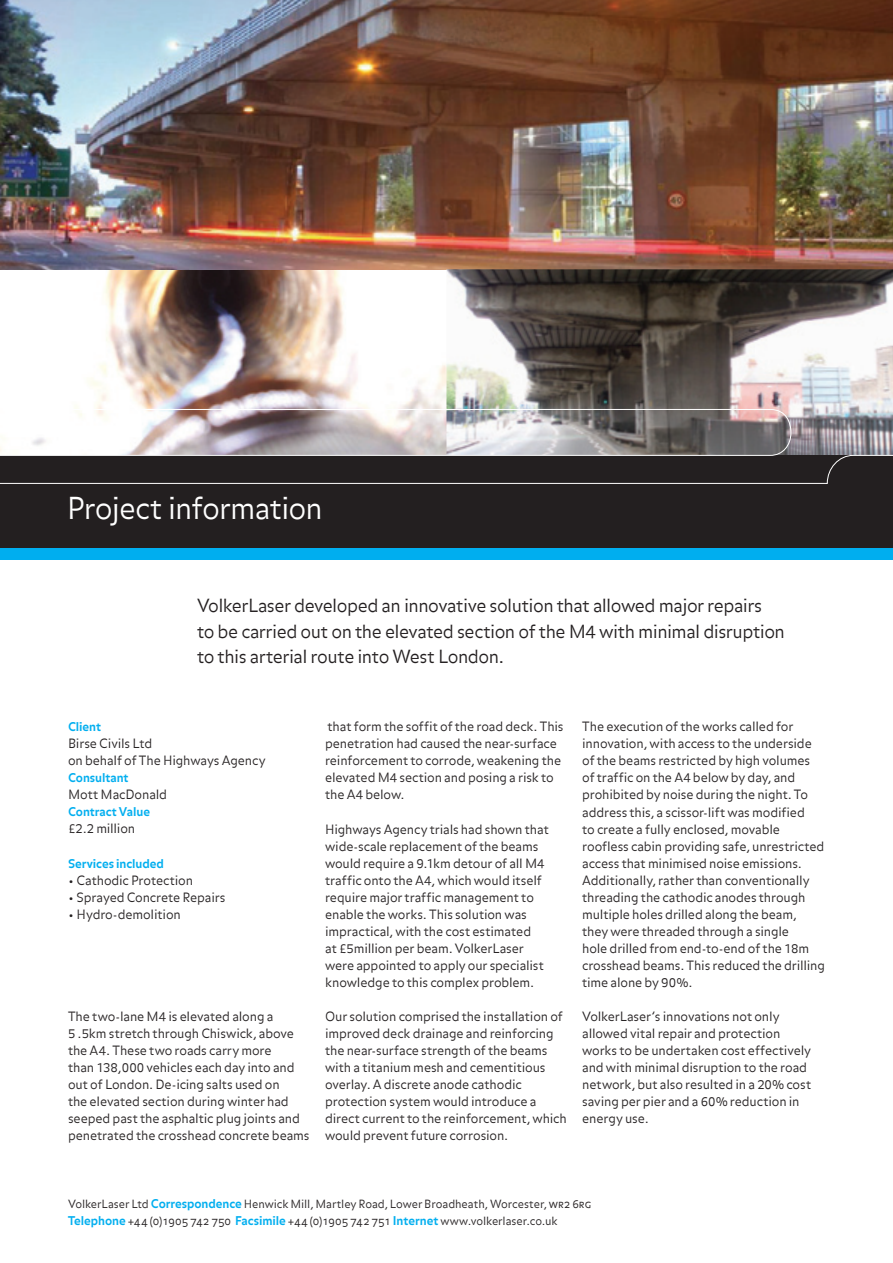
<style>
.page{position:relative;width:893px;height:1263px;background:#fff}
.page>*{position:absolute;margin:0;border:0;box-sizing:border-box;transform-origin:0 0}
.t1{font:300 30px "Balance";letter-spacing:-.03em;color:#fff}
.t2{font:300 18px/25.5px "Balance";letter-spacing:-.03em;color:#231f20}
.t3{font:300 12.75px/17px "Balance";letter-spacing:-.01em;color:#231f20}
.t4{font:700 12px "Balance";letter-spacing:-.005em;color:#00aeef}
.t5{font:300 11.25px "Balance";letter-spacing:-.005em;color:#231f20}
.t6{font:11.25px "Balance Light Caps";letter-spacing:.005em;color:#231f20}
.s1{font-weight:700;font-size:12px;color:#00aeef}
.s2{font-family:"Balance Light Caps";font-weight:400}
.s3{font-family:"Balance";font-weight:700;font-size:12px;color:#00aeef}
.s4{font-family:"Balance";font-weight:300}
</style>
<div class="page">
<img style="left:0;top:0;width:893px;height:271px">
<img style="left:75px;top:271px;width:371px;height:138px">
<img style="left:446px;top:269px;width:447px;height:140px">
<div style="left:0;top:455px;width:893px;height:94px;background:#231f20"></div>
<svg style="left:0;top:409px;width:893px;height:75px"></svg>
<div style="left:0;top:549px;width:893px;height:11px;background:#00aeef"></div>
<h1 class="t1" style="left:67px;top:491px;width:258px">Project information</h1>
<h2 class="t2" style="left:197px;top:594px;width:589px">VolkerLaser developed an innovative solution that allowed major repairs<br>to be carried out on the elevated section of the M4 with minimal disruption to this arterial route into West London.</h2>
<p class="t4" style="left:68px;top:720px;width:35px">Client</p>
<p class="t3" style="left:68px;top:736px;width:199px">Birse Civils Ltd<br>on behalf of The Highways Agency</p>
<p class="t4" style="left:68px;top:771px;width:62px">Consultant</p>
<p class="t3" style="left:68px;top:787px;width:101px">Mott MacDonald</p>
<p class="t4" style="left:68px;top:805px;width:84px">Contract Value</p>
<p class="t3" style="left:68px;top:821px;width:69px">£2.2 million</p>
<p class="t4" style="left:68px;top:856px;width:97px">Services included</p>
<p class="t3" style="left:68px;top:872px;width:127px">• Cathodic Protection</p>
<p class="t3" style="left:68px;top:889px;width:159px">• Sprayed Concrete Repairs</p>
<p class="t3" style="left:68px;top:906px;width:114px">• Hydro-demolition</p>
<p class="t3" style="left:68px;top:1008px;width:243px">The two-lane M4 is elevated along a<br>5 .5km stretch through Chiswick, above the A4. These two roads carry more<br>than 138,000 vehicles each day into and out of London. De-icing salts used on<br>the elevated section during winter had seeped past the asphaltic plug joints and penetrated the crosshead concrete beams</p>
<p class="t3" style="left:325px;top:719px;width:240px">that form the soffit of the road deck. This penetration had caused the near-surface reinforcement to corrode, weakening the elevated M4 section and posing a risk to the A4 below.</p>
<p class="t3" style="left:325px;top:821px;width:225px">Highways Agency trials had shown that wide-scale replacement of the beams would require a 9.1km detour of all M4 traffic onto the A4, which would itself require major traffic management to enable the works. This solution was impractical, with the cost estimated<br>at £5million per beam. VolkerLaser were appointed to apply our specialist knowledge to this complex problem.</p>
<p class="t3" style="left:325px;top:1008px;width:243px">Our solution comprised the installation of improved deck drainage and reinforcing the near-surface strength of the beams with a titanium mesh and cementitious overlay. A discrete anode cathodic protection system would introduce a direct current to the reinforcement, which would prevent future corrosion.</p>
<p class="t3" style="left:582px;top:719px;width:244px">The execution of the works called for innovation, with access to the underside of the beams restricted by high volumes of traffic on the A4 below by day, and prohibited by noise during the night. To address this, a scissor-lift was modified<br>to create a fully enclosed, movable roofless cabin providing safe, unrestricted access that minimised noise emissions.<br>Additionally, rather than conventionally threading the cathodic anodes through multiple holes drilled along the beam, they were threaded through a single<br>hole drilled from end-to-end of the 18m crosshead beams. This reduced the drilling time alone by 90%.</p>
<p class="t3" style="left:582px;top:1008px;width:231px">VolkerLaser’s innovations not only allowed vital repair and protection works to be undertaken cost effectively and with minimal disruption to the road network, but also resulted in a 20% cost saving per pier and a 60% reduction in energy use.</p>
<p class="t5" style="left:68px;top:1197px;width:525px">VolkerLaser Ltd <span class="s1">Correspondence</span> Henwick Mill, Martley Road, Lower Broadheath, Worcester, <span class="s2">wr2 6rg</span></p>
<p class="t6" style="left:68px;top:1214px;width:491px"><span class="s3">Telephone</span> <span class="s4">+</span>44 (0)1905 742 750 <span class="s3">Facsimile</span> +44 (0)1905 742 751 <span class="s3">Internet</span> <span class="s4">www.volkerlaser.co.uk</span></p>
</div>
